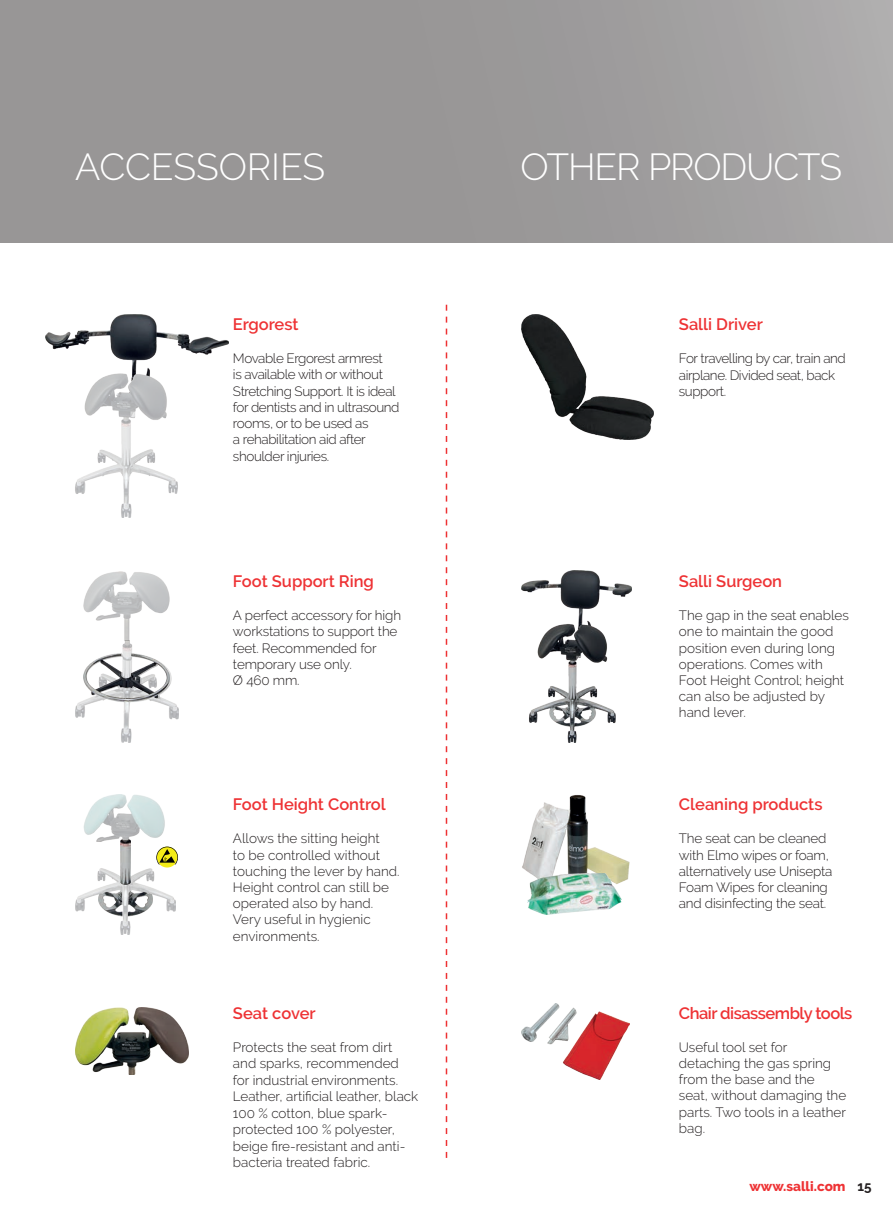
<style>
.page{position:relative;width:893px;height:1212px;background:#fff}
.page>*{position:absolute;margin:0;border:0;box-sizing:border-box;transform-origin:0 0}
.t1{font:300 37.5px "Raleway";letter-spacing:-.03em;color:#fff}
.t2{font:300 37.5px "Raleway";color:#fff}
.Eng_Headline_Smaller{font:600 16.5px "Raleway";color:#ee3234}
.Eng_Headline_Smaller-2{font:600 16.5px "Raleway";letter-spacing:-.03em;color:#ee3234}
.Eng_basic_smaller{font:300 13.5px/16.2px "Raleway";letter-spacing:-.005em;color:#231f20}
.Eng_basic_smaller-2{font:300 13.5px/16.2px "Raleway";letter-spacing:-.03em;color:#231f20}
.t3{font:800 13.5px "Raleway";color:#ee3234}
.s1{font-weight:700;color:#231f20}
</style>
<div class="page">
<div style="left:0;top:0;width:893px;height:242px;background:linear-gradient(to right,#939191,#a6a4a5)"></div>
<img style="left:522px;top:314px;width:131px;height:126px">
<img style="left:75px;top:1007px;width:113px;height:68px">
<img style="left:522px;top:795px;width:108px;height:87px">
<img style="left:522px;top:1003px;width:108px;height:76px">
<img style="left:522px;top:571px;width:109px;height:172px">
<img style="left:75px;top:392px;width:103px;height:125px">
<img style="left:45px;top:314px;width:183px;height:78px">
<img style="left:75px;top:571px;width:103px;height:172px">
<img style="left:83px;top:653px;width:87px;height:49px">
<img style="left:75px;top:794px;width:100px;height:140px">
<img style="left:98px;top:891px;width:54px;height:25px">
<img style="left:121px;top:828px;width:9px;height:56px">
<img style="left:527px;top:873px;width:95px;height:41px">
<svg style="left:446px;top:305px;width:1px;height:853px"></svg>
<div style="left:157px;top:847px;width:21px;height:20px;background:#f4ec17;border-radius:50%"></div>
<svg style="left:156px;top:846px;width:22px;height:18px"></svg>
<p class="t2" style="left:75px;top:145px;width:252px">ACCESSORIES</p>
<p class="Eng_Headline_Smaller" style="left:233px;top:315px;width:67px">Ergorest</p>
<p class="Eng_basic_smaller-2" style="left:233px;top:350px;width:168px">Movable Ergorest armrest<br>is available with or without<br>Stretching Support. It is ideal for dentists and in ultrasound rooms, or to be used as<br>a rehabilitation aid after shoulder injuries.</p>
<p class="Eng_Headline_Smaller" style="left:233px;top:572px;width:143px">Foot Support Ring</p>
<p class="Eng_basic_smaller" style="left:233px;top:607px;width:170px">A perfect accessory for high workstations to support the feet. Recommended for temporary use only.<br>Ø 460 mm.</p>
<p class="Eng_Headline_Smaller" style="left:233px;top:795px;width:154px">Foot Height Control</p>
<p class="Eng_basic_smaller" style="left:233px;top:830px;width:168px">Allows the sitting height<br>to be controlled without touching the lever by hand.<br>Height control can still be operated also by hand.<br>Very useful in hygienic environments.</p>
<p class="Eng_Headline_Smaller" style="left:233px;top:1003px;width:84px">Seat cover</p>
<p class="Eng_basic_smaller" style="left:233px;top:1039px;width:187px">Protects the seat from dirt and sparks, recommended for industrial environments.<br>Leather, artificial leather, black<br>100 % cotton, blue spark&shy;protected 100 % polyester, beige fire-resistant and anti&shy;bacteria treated fabric.</p>
<p class="t1" style="left:521px;top:145px;width:323px">OTHER PRODUCTS</p>
<p class="Eng_Headline_Smaller" style="left:679px;top:315px;width:86px">Salli Driver</p>
<p class="Eng_basic_smaller-2" style="left:679px;top:350px;width:168px">For travelling by car, train and airplane. Divided seat, back support.</p>
<p class="Eng_Headline_Smaller" style="left:679px;top:572px;width:105px">Salli Surgeon</p>
<p class="Eng_basic_smaller" style="left:679px;top:607px;width:172px">The gap in the seat enables one to maintain the good position even during long operations. Comes with<br>Foot Height Control; height can also be adjusted by hand lever.</p>
<p class="Eng_Headline_Smaller" style="left:679px;top:795px;width:145px">Cleaning products</p>
<p class="Eng_basic_smaller" style="left:679px;top:830px;width:155px">The seat can be cleaned with Elmo wipes or foam, alternatively use Unisepta<br>Foam Wipes for cleaning and disinfecting the seat.</p>
<p class="Eng_Headline_Smaller-2" style="left:679px;top:1003px;width:175px">Chair disassembly tools</p>
<p class="Eng_basic_smaller" style="left:679px;top:1039px;width:169px">Useful tool set for detaching the gas spring from the base and the seat, without damaging the parts. Two tools in a leather bag.</p>
<p class="t3" style="left:749px;top:1178px;width:124px">www.salli.com <span class="s1">15</span></p>
</div>
